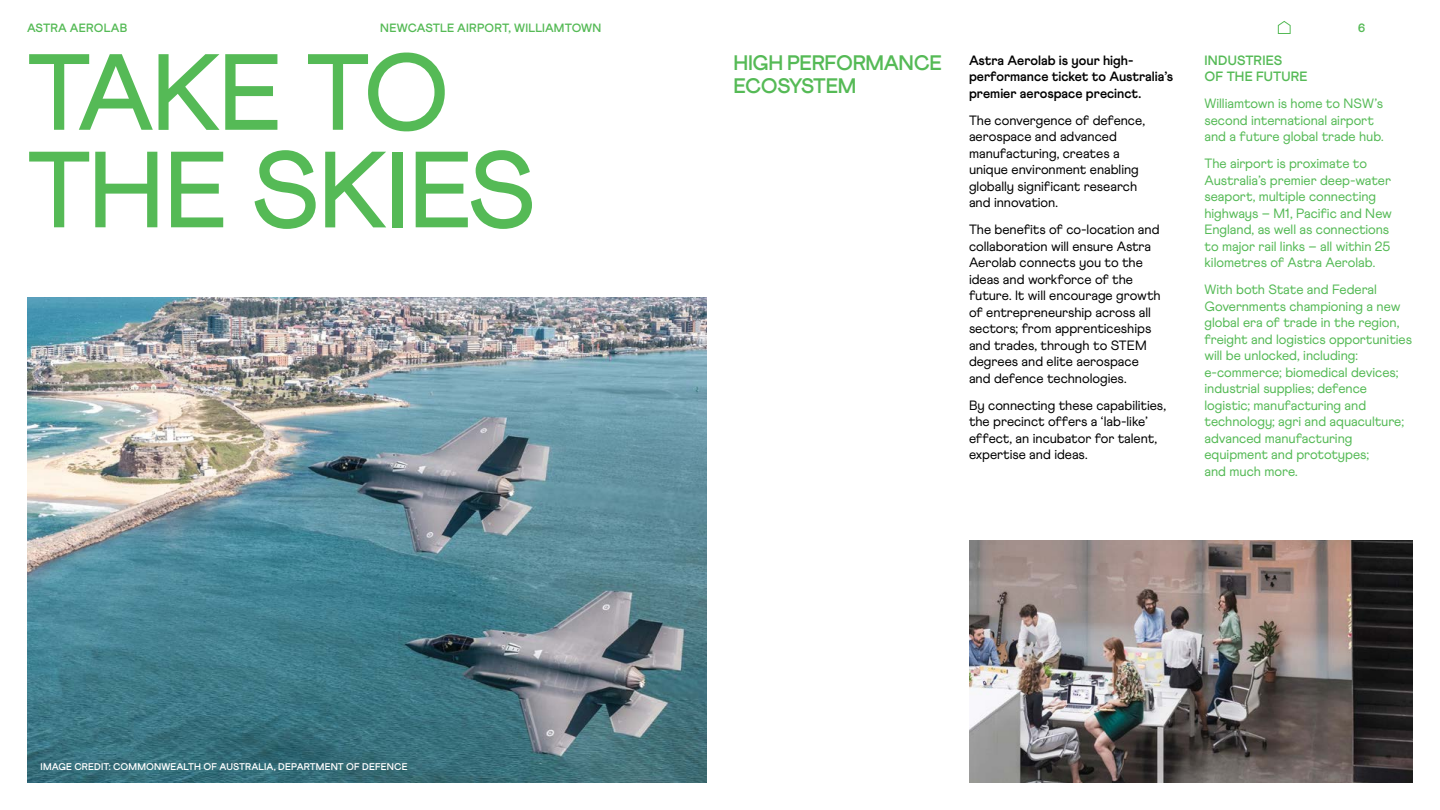
<style>
.page{position:relative;width:1440px;height:810px;background:#fff}
.page>*{position:absolute;margin:0;border:0;box-sizing:border-box;transform-origin:0 0}
.t1{font:500 108px/97.5px "Athletics";letter-spacing:-.025em;color:#55ba56}
.t2{font:700 21px/22.5px "Athletics";letter-spacing:-.015em;color:#55ba56}
.t3{font:13.5px/16.5px "Athletics";letter-spacing:-.005em;color:#55ba56}
.t4{font:13.5px/16.5px "Athletics";letter-spacing:-.005em;color:#000}
.t5{font:700 13.5px/16.5px "Athletics";color:#000}
.t6{font:700 13.5px/16.5px "Athletics";letter-spacing:.01em;color:#55ba56}
.t7{font:700 12px "Athletics";letter-spacing:.01em;color:#55ba56}
.t8{font:700 9.75px "Athletics";letter-spacing:.01em;color:#fff}
</style>
<div class="page">
<svg style="left:1277px;top:21px;width:14px;height:13px"></svg>
<img style="left:27px;top:297px;width:679px;height:486px">
<img style="left:969px;top:540px;width:444px;height:243px">
<p class="t7" style="left:27px;top:20px;width:102px">ASTRA AEROLAB</p>
<p class="t7" style="left:380px;top:20px;width:223px">NEWCASTLE AIRPORT, WILLIAMTOWN</p>
<p class="t7" style="left:1358px;top:20px;width:9px">6</p>
<h1 class="t1" style="left:27px;top:45px;width:509px">TAKE TO<br>THE SKIES</h1>
<p class="t6" style="left:1204px;top:52px;width:105px">INDUSTRIES<br>OF THE FUTURE</p>
<p class="t5" style="left:969px;top:52px;width:206px">Astra Aerolab is your high&shy;performance ticket to Australia’s premier aerospace precinct.</p>
<p class="t4" style="left:969px;top:112px;width:178px">The convergence of defence, aerospace and advanced manufacturing, creates a unique environment enabling globally significant research and innovation.</p>
<p class="t4" style="left:969px;top:221px;width:193px">The benefits of co-location and collaboration will ensure Astra<br>Aerolab connects you to the ideas and workforce of the future. It will encourage growth of entrepreneurship across all sectors; from apprenticeships and trades, through to STEM degrees and elite aerospace and defence technologies.</p>
<p class="t4" style="left:969px;top:397px;width:199px">By connecting these capabilities, the precinct offers a ‘lab-like’ effect, an incubator for talent, expertise and ideas.</p>
<h2 class="t2" style="left:734px;top:52px;width:210px">HIGH PERFORMANCE<br>ECOSYSTEM</h2>
<p class="t3" style="left:1204px;top:95px;width:181px">Williamtown is home to NSW’s second international airport and a future global trade hub.</p>
<p class="t3" style="left:1204px;top:156px;width:189px">The airport is proximate to<br>Australia’s premier deep-water seaport, multiple connecting highways – M1, Pacific and New<br>England, as well as connections to major rail links – all within 25 kilometres of Astra Aerolab.</p>
<p class="t3" style="left:1204px;top:282px;width:209px">With both State and Federal<br>Governments championing a new global era of trade in the region, freight and logistics opportunities will be unlocked, including: e-commerce; biomedical devices; industrial supplies; defence logistic; manufacturing and technology; agri and aquaculture; advanced manufacturing equipment and prototypes;<br>and much more.</p>
<p class="t8" style="left:40px;top:760px;width:369px">IMAGE CREDIT: COMMONWEALTH OF AUSTRALIA, DEPARTMENT OF DEFENCE</p>
</div>
